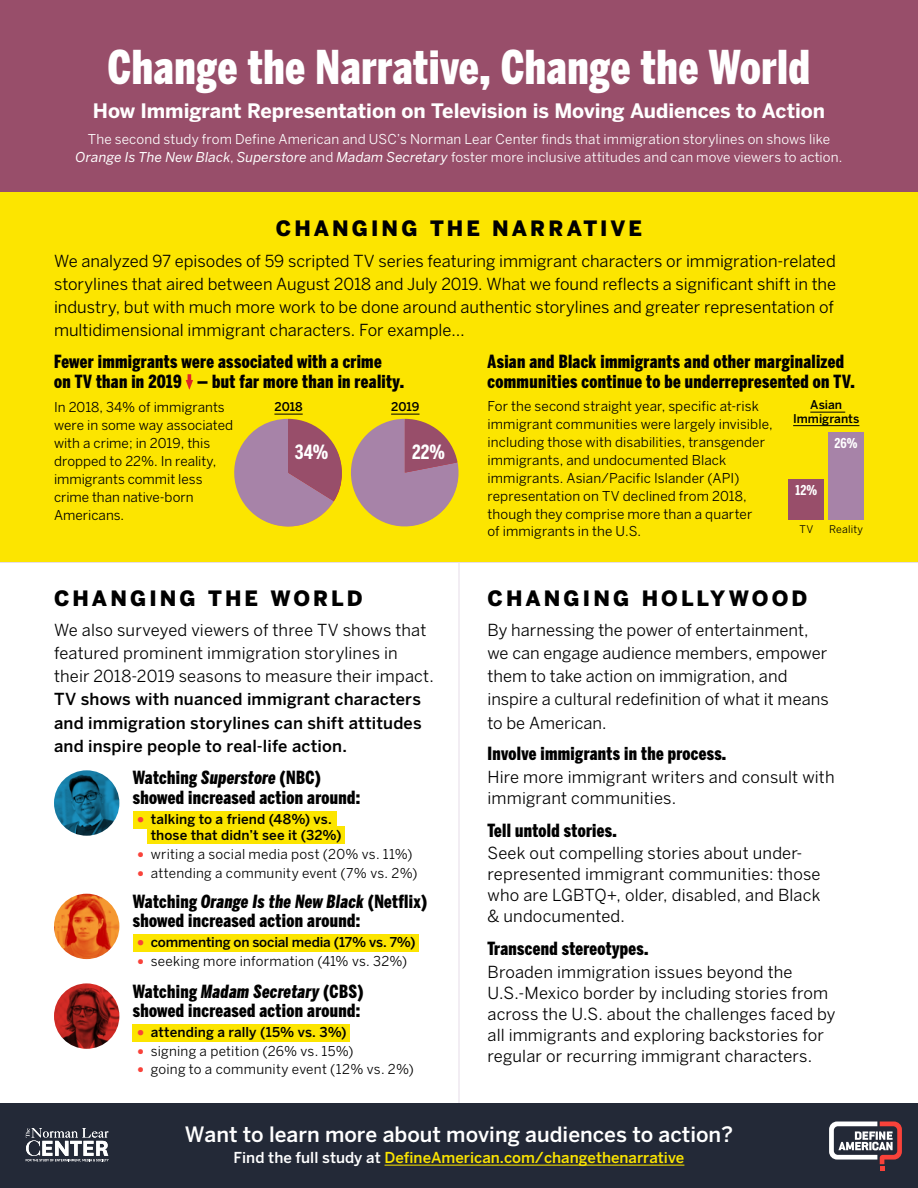
<style>
.page{position:relative;width:918px;height:1188px;background:#fff}
.page>*{position:absolute;margin:0;border:0;box-sizing:border-box;transform-origin:0 0}
.t1{font:900 46.2px "Benton Sans Compressed";letter-spacing:.015em;color:#fff}
.t2{font:900 21px "Benton Sans";letter-spacing:.145em;color:#000}
.t3{font:500 21px "Benton Sans";color:#fff}
.t4{font:700 19.8px "Benton Sans";letter-spacing:-.005em;color:#fff}
.t5{font:700 19.5px "Benton Sans Compressed";color:#fff}
.t6{font:700 19.2px "Benton Sans Compressed";color:#fff}
.t7{font:700 19.05px "Benton Sans Compressed";color:#fff}
.t8{font:900 18px/19.5px "Benton Sans Compressed";letter-spacing:.02em;color:#000}
.t9{font:16.5px/23.2px "Benton Sans";letter-spacing:.005em;color:#000}
.t10{font:500 16.5px/23.2px "Benton Sans";letter-spacing:.01em;color:#000;text-align:justify}
.t11{font:500 15px "Benton Sans";color:#fce500}
.t12{font:13.5px/18px "Benton Sans";letter-spacing:.01em;color:#000}
.t13{font:13.5px/18px "Benton Sans";letter-spacing:.01em;color:#fff;text-align:center}
.t14{font:500 13.5px/16.5px "Benton Sans";letter-spacing:.005em;color:#000}
.t15{font:700 13.5px "Benton Sans Compressed";color:#fff}
.t16{font:500 12px/13.5px "Benton Sans";color:#000;text-align:center}
.t17{font:10.5px "Benton Sans";letter-spacing:.02em;color:#000}
.s1{font-style:italic}
.s2{font-size:21px;color:#f9423a}
.s3{color:#fff}
</style>
<div class="page">
<hr style="left:459px;top:562px;width:1px;height:626px;background:#e7dde8">
<div style="left:0;top:189px;width:918px;height:373px;background:#fce500"></div>
<div style="left:0;top:0;width:918px;height:191px;background:#984e6a"></div>
<svg style="left:186px;top:374px;width:7px;height:16px"></svg>
<hr style="left:810px;top:412px;width:35px;height:1px;background:#000">
<hr style="left:793px;top:425px;width:66px;height:1px;background:#000">
<div style="left:828px;top:433px;width:36px;height:87px;background:#a783a8"></div>
<div style="left:789px;top:480px;width:35px;height:40px;background:#984e6a"></div>
<div style="left:133px;top:811px;width:204px;height:18px;background:#fce500"></div>
<div style="left:147px;top:826px;width:198px;height:18px;background:#fce500"></div>
<div style="left:133px;top:934px;width:285px;height:18px;background:#fce500"></div>
<div style="left:133px;top:1024px;width:217px;height:18px;background:#fce500"></div>
<img style="left:54px;top:770px;width:65px;height:66px;border-radius:33px">
<img style="left:54px;top:894px;width:65px;height:65px;border-radius:33px">
<img style="left:54px;top:983px;width:65px;height:66px;border-radius:33px">
<div style="left:0;top:1103px;width:918px;height:85px;background:#232937"></div>
<hr style="left:385px;top:1165px;width:299px;height:1px;background:#fce500">
<svg style="left:829px;top:1122px;width:73px;height:49px"></svg>
<svg style="left:26px;top:1128px;width:83px;height:34px"></svg>
<hr style="left:0;top:562px;width:918px;height:1px;background:#e7dde8">
<svg style="left:234px;top:414px;width:225px;height:113px"></svg>
<h1 class="t1" style="left:108px;top:38px;width:704px">Change the Narrative, Change the World</h1>
<p class="t4" style="left:93px;top:98px;width:734px">How Immigrant Representation on Television is Moving Audiences to Action</p>
<p class="t13" style="left:76px;top:130px;width:768px">The second study from Define American and USC’s Norman Lear Center finds that immigration storylines on shows like<br><span class="s1">Orange Is The New Black</span>, <span class="s1">Superstore</span> and <span class="s1">Madam Secretary</span> foster more inclusive attitudes and can move viewers to action.</p>
<p class="t2" style="left:276px;top:215px;width:368px">CHANGING THE NARRATIVE</p>
<p class="t9" style="left:54px;top:249px;width:784px">We analyzed 97 episodes of 59 scripted TV series featuring immigrant characters or immigration-related storylines that aired between August 2018 and July 2019. What we found reflects a significant shift in the industry, but with much more work to be done around authentic storylines and greater representation of multidimensional immigrant characters. For example…</p>
<p class="t8" style="left:54px;top:352px;width:352px">Fewer immigrants were associated with a crime<br>on TV than in 2019 — but far more than in reality.</p>
<p class="t8" style="left:488px;top:352px;width:369px">Asian and Black immigrants and other marginalized communities continue to be underrepresented on TV.</p>
<p class="t12" style="left:54px;top:398px;width:172px">In 2018, 34% of immigrants</p>
<p class="t16" style="left:274px;top:400px;width:30px">2018</p>
<p class="t16" style="left:391px;top:400px;width:30px">2019</p>
<p class="t12" style="left:54px;top:416px;width:181px">were in some way associated with a crime; in 2019, this dropped to 22%. In reality, immigrants commit less crime than native-born<br>Americans.</p>
<p class="t5" style="left:295px;top:440px;width:35px">34%</p>
<p class="t5" style="left:412px;top:440px;width:34px">22%</p>
<p class="t6" style="left:296px;top:441px;width:34px">34%</p>
<p class="t7" style="left:413px;top:441px;width:34px">22%</p>
<p class="t2" style="left:54px;top:585px;width:310px">CHANGING THE WORLD</p>
<p class="t9" style="left:54px;top:618px;width:381px">We also surveyed viewers of three TV shows that featured prominent immigration storylines in their 2018-2019 seasons to measure their impact.</p>
<p class="t10" style="left:54px;top:687px;width:369px">TV shows with nuanced immigrant characters and immigration storylines can shift attitudes and inspire people to real-life action.</p>
<p class="t8" style="left:133px;top:769px;width:229px">Watching <span class="s1">Superstore</span> (NBC) showed increased action around:</p>
<p class="t14" style="left:151px;top:811px;width:192px;text-indent:-15px"><span class="s2">•</span> talking to a friend (48%) vs. those that didn’t see it (32%)</p>
<p class="t12" style="left:136px;top:845px;width:278px"><span class="s2">•</span> writing a social media post (20% vs. 11%)</p>
<p class="t12" style="left:136px;top:864px;width:283px"><span class="s2">•</span> attending a community event (7% vs. 2%)</p>
<p class="t8" style="left:133px;top:892px;width:296px">Watching <span class="s1">Orange Is the New Black</span> (Netflix) showed increased action around:</p>
<p class="t14" style="left:136px;top:934px;width:281px"><span class="s2">•</span> commenting on social media (17% vs. 7%)</p>
<p class="t12" style="left:136px;top:952px;width:273px"><span class="s2">•</span> seeking more information (41% vs. 32%)</p>
<p class="t8" style="left:133px;top:982px;width:232px">Watching <span class="s1">Madam Secretary</span> (CBS) showed increased action around:</p>
<p class="t14" style="left:136px;top:1024px;width:212px"><span class="s2">•</span> attending a rally (15% vs. 3%)</p>
<p class="t12" style="left:136px;top:1042px;width:219px"><span class="s2">•</span> signing a petition (26% vs. 15%)</p>
<p class="t12" style="left:136px;top:1060px;width:280px"><span class="s2">•</span> going to a community event (12% vs. 2%)</p>
<p class="t12" style="left:488px;top:396px;width:287px">For the second straight year, specific at-risk immigrant communities were largely invisible, including those with disabilities, transgender immigrants, and undocumented Black immigrants. Asian/Pacific Islander (API) representation on TV declined from 2018, though they comprise more than a quarter<br>of immigrants in the U.S.</p>
<p class="t16" style="left:793px;top:398px;width:68px">Asian<br>Immigrants</p>
<p class="t15" style="left:835px;top:435px;width:25px">26%</p>
<p class="t15" style="left:796px;top:482px;width:23px">12%</p>
<p class="t17" style="left:800px;top:523px;width:15px">TV</p>
<p class="t17" style="left:829px;top:523px;width:36px">Reality</p>
<p class="t2" style="left:488px;top:585px;width:321px">CHANGING HOLLYWOOD</p>
<p class="t9" style="left:488px;top:618px;width:343px">By harnessing the power of entertainment, we can engage audience members, empower them to take action on immigration, and inspire a cultural redefinition of what it means to be American.</p>
<p class="t8" style="left:488px;top:744px;width:240px">Involve immigrants in the process.</p>
<p class="t9" style="left:488px;top:766px;width:349px;line-height:21px">Hire more immigrant writers and consult with immigrant communities.</p>
<p class="t8" style="left:488px;top:821px;width:131px">Tell untold stories.</p>
<p class="t9" style="left:488px;top:843px;width:335px;line-height:21px">Seek out compelling stories about under&shy;represented immigrant communities: those who are LGBTQ+, older, disabled, and Black &amp; undocumented.</p>
<p class="t8" style="left:488px;top:939px;width:162px">Transcend stereotypes.</p>
<p class="t9" style="left:488px;top:961px;width:350px;line-height:21px">Broaden immigration issues beyond the U.S.-Mexico border by including stories from across the U.S. about the challenges faced by all immigrants and exploring backstories for regular or recurring immigrant characters.</p>
<p class="t3" style="left:185px;top:1122px;width:550px">Want to learn more about moving audiences to action?</p>
<p class="t11" style="left:234px;top:1149px;width:452px"><span class="s3">Find the full study at</span> DefineAmerican.com/changethenarrative</p>
</div>
